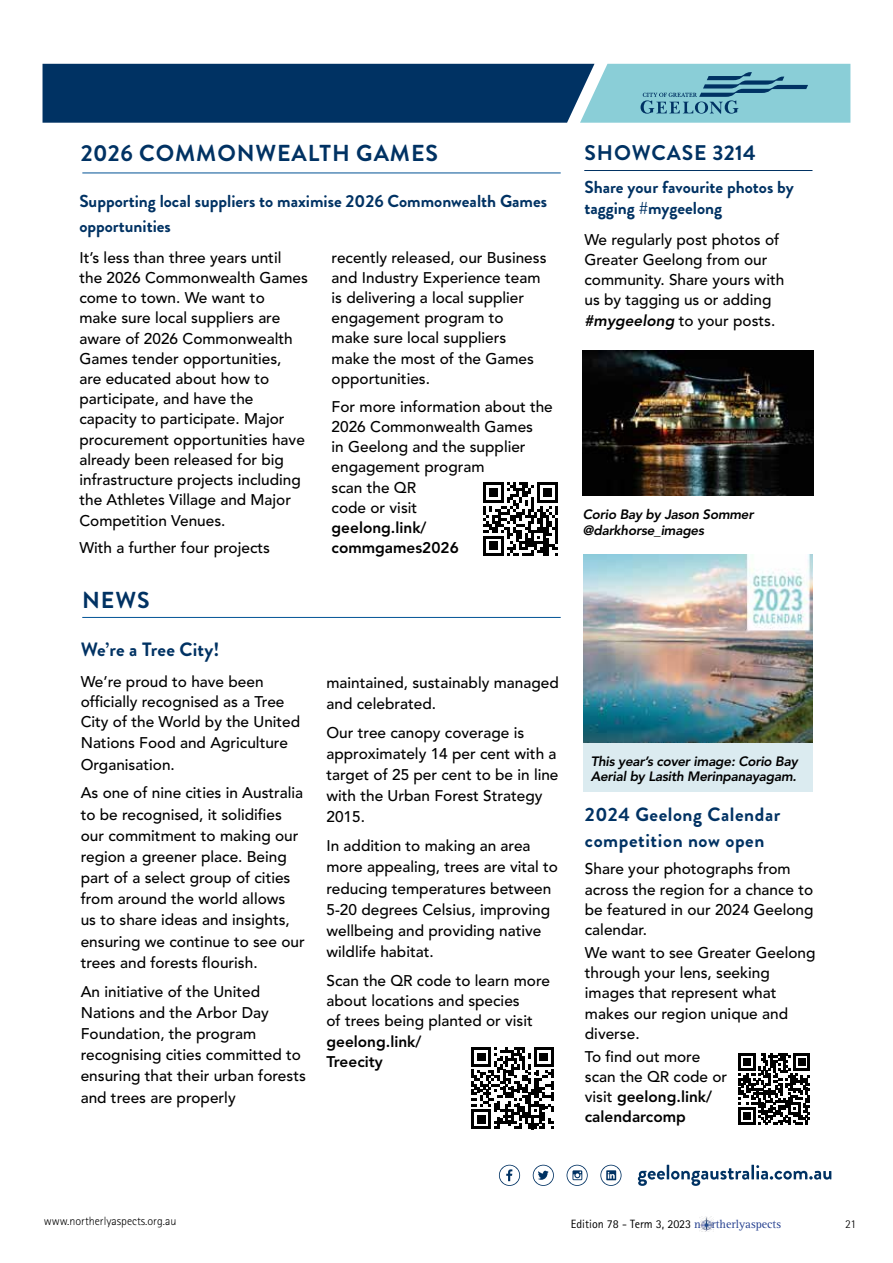
<style>
.page{position:relative;width:893px;height:1263px;background:#fff}
.page>*{position:absolute;margin:0;border:0;box-sizing:border-box;transform-origin:0 0}
.t1{font:700 23.1px "Brandon Grotesque";letter-spacing:.04em;color:#003263}
.t2{font:700 21.15px "Brandon Grotesque";letter-spacing:.04em;color:#003263}
.t3{font:700 19.2px/25px "Brandon Grotesque";letter-spacing:.03em;color:#003263}
.t4{font:700 19.2px "Brandon Grotesque";letter-spacing:.005em;color:#003263}
.t5{font:700 17.4px/20.9px "Brandon Grotesque";color:#003263}
.t6{font:500 15.45px/20.2px "Avenir LT Std";color:#000}
.t7{font:800 15.45px/20.2px "Avenir LT Std";color:#000}
.t8{font:italic 800 13.5px/15.5px "Avenir LT Std";letter-spacing:-.02em;color:#000}
.t9{font:12px "Rotis Sans Serif Std";color:#000}
.t10{font:300 12px "Rotis Sans Serif Std";color:#000}
.t11{font:300 12px "Rotis Semi Sans Std";color:#000}
.s1{font-weight:800;font-style:italic}
.s2{font-weight:800}
.s3{font-family:"Rotis Serif Std";color:#25408f}
</style>
<div class="page">
<img style="left:700px;top:1216px;width:13px;height:16px">
<div style="left:583px;top:742px;width:230px;height:50px;background:#dbebf0"></div>
<svg style="left:43px;top:64px;width:807px;height:59px"></svg>
<svg style="left:638px;top:1165px;width:111px;height:21px"></svg>
<hr style="left:751px;top:1165px;width:3px;height:14px;background:#003263">
<svg style="left:756px;top:1165px;width:75px;height:14px"></svg>
<svg style="left:567px;top:1165px;width:21px;height:21px"></svg>
<svg style="left:499px;top:1165px;width:21px;height:21px"></svg>
<svg style="left:533px;top:1165px;width:21px;height:21px"></svg>
<svg style="left:600px;top:1165px;width:21px;height:21px"></svg>
<hr style="left:584px;top:170px;width:228px;height:1px;background:#003263">
<hr style="left:82px;top:617px;width:479px;height:1px;background:#005295">
<hr style="left:82px;top:172px;width:479px;height:1px;background:#005295">
<svg style="left:483px;top:482px;width:74px;height:74px"></svg>
<svg style="left:471px;top:1047px;width:82px;height:82px"></svg>
<img style="left:583px;top:350px;width:230px;height:146px">
<svg style="left:738px;top:1053px;width:72px;height:72px"></svg>
<img style="left:583px;top:554px;width:229px;height:188px">
<h1 class="t1" style="left:81px;top:137px;width:359px">2026 COMMONWEALTH GAMES</h1>
<p class="t5" style="left:79px;top:188px;width:469px;line-height:25px">Supporting local suppliers to maximise 2026 Commonwealth Games opportunities</p>
<p class="t6" style="left:79px;top:248px;width:230px">It’s less than three years until the 2026 Commonwealth Games come to town. We want to<br>make sure local suppliers are aware of 2026 Commonwealth<br>Games tender opportunities,<br>are educated about how to participate, and have the capacity to participate. Major procurement opportunities have already been released for big infrastructure projects including the Athletes Village and Major<br>Competition Venues.</p>
<p class="t6" style="left:79px;top:538px;width:192px">With a further four projects</p>
<p class="t6" style="left:332px;top:248px;width:216px">recently released, our Business and Industry Experience team is delivering a local supplier engagement program to<br>make sure local suppliers make the most of the Games opportunities.</p>
<p class="t6" style="left:332px;top:397px;width:223px">For more information about the<br>2026 Commonwealth Games<br>in Geelong and the supplier engagement program<br>scan the QR<br>code or visit</p>
<p class="t7" style="left:332px;top:518px;width:129px">geelong.link/ commgames2026</p>
<h1 class="t1" style="left:82px;top:584px;width:69px">NEWS</h1>
<p class="t4" style="left:81px;top:635px;width:140px">We’re a Tree City!</p>
<p class="t6" style="left:81px;top:671px;width:221px;line-height:20.7px">We’re proud to have been officially recognised as a Tree<br>City of the World by the United<br>Nations Food and Agriculture<br>Organisation.</p>
<p class="t6" style="left:81px;top:783px;width:226px;line-height:21.1px">As one of nine cities in Australia to be recognised, it solidifies our commitment to making our region a greener place. Being part of a select group of cities from around the world allows<br>us to share ideas and insights, ensuring we continue to see our trees and forests flourish.</p>
<p class="t6" style="left:81px;top:981px;width:227px;line-height:21.1px">An initiative of the United<br>Nations and the Arbor Day<br>Foundation, the program recognising cities committed to ensuring that their urban forests and trees are properly</p>
<p class="t6" style="left:326px;top:672px;width:234px;line-height:21.1px">maintained, sustainably managed and celebrated.</p>
<p class="t6" style="left:326px;top:722px;width:234px;line-height:21.1px">Our tree canopy coverage is approximately 14 per cent with a target of 25 per cent to be in line with the Urban Forest Strategy<br>2015.</p>
<p class="t6" style="left:326px;top:836px;width:233px;line-height:21.1px">In addition to making an area more appealing, trees are vital to reducing temperatures between<br>5-20 degrees Celsius, improving wellbeing and providing native wildlife habitat.</p>
<p class="t6" style="left:326px;top:971px;width:225px">Scan the QR code to learn more about locations and species<br>of trees being planted or visit</p>
<p class="t7" style="left:326px;top:1031px;width:97px">geelong.link/<br>Treecity</p>
<h2 class="t2" style="left:585px;top:138px;width:173px">SHOWCASE 3214</h2>
<p class="t5" style="left:584px;top:177px;width:211px">Share your favourite photos by tagging #mygeelong</p>
<p class="t6" style="left:584px;top:230px;width:201px">We regularly post photos of<br>Greater Geelong from our community. Share yours with us by tagging us or adding <span class="s1">#mygeelong</span> to your posts.</p>
<p class="t8" style="left:583px;top:507px;width:172px">Corio Bay by Jason Sommer @darkhorse_images</p>
<p class="t8" style="left:591px;top:753px;width:208px">This year’s cover image: Corio Bay<br>Aerial by Lasith Merinpanayagam.</p>
<p class="t3" style="left:585px;top:803px;width:197px">2024 Geelong Calendar competition now open</p>
<p class="t6" style="left:585px;top:859px;width:230px">Share your photographs from across the region for a chance to be featured in our 2024 Geelong calendar.</p>
<p class="t6" style="left:585px;top:943px;width:232px">We want to see Greater Geelong through your lens, seeking images that represent what makes our region unique and diverse.</p>
<p class="t6" style="left:585px;top:1047px;width:144px">To find out more scan the QR code or visit <span class="s2">geelong.link/ calendarcomp</span></p>
<p class="t10" style="left:44px;top:1214px;width:134px">www.northerlyaspects.org.au</p>
<p class="t9" style="left:571px;top:1217px;width:212px">Edition 78 - Term 3, 2023 <span class="s3">n rtherlyaspects</span></p>
<p class="t11" style="left:845px;top:1217px;width:13px">21</p>
</div>
